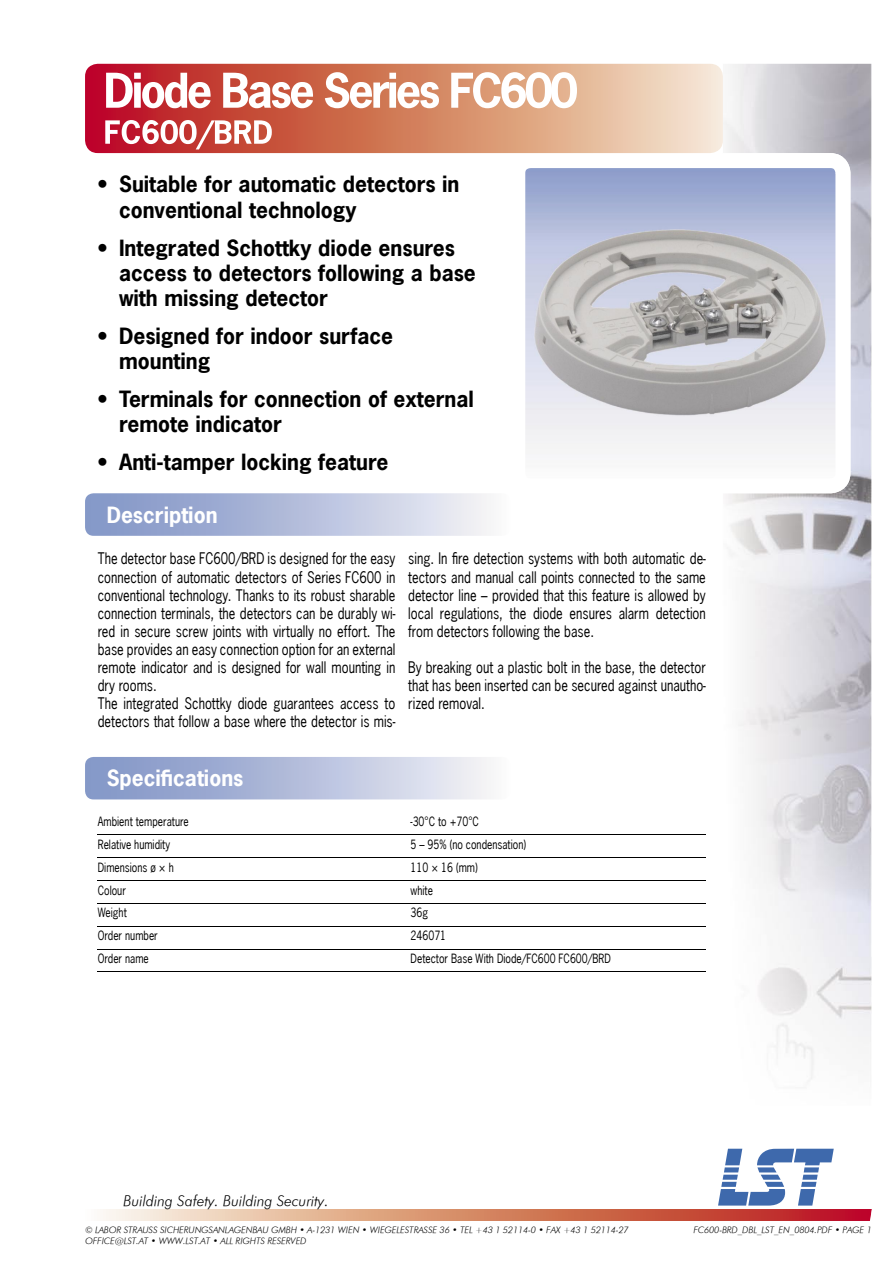
<style>
.page{position:relative;width:893px;height:1263px;background:#fff}
.page>*{position:absolute;margin:0;border:0;box-sizing:border-box;transform-origin:0 0}
.t1{font:84px "Logos";color:#3e69ac}
.t2{font:700 45px "News Gothic";letter-spacing:-.06em;color:#fff}
.t3{font:700 30px "News Gothic";color:#fff}
.t4{font:700 21px/25.2px "News Gothic";color:#000}
.t5{font:700 21px "News Gothic";color:#fff}
.t6{font:15px/18px "News Gothic";color:#000;text-align:justify;scale:.86 1}
.t7{font:15px "Futura Light LST";color:#000}
.t8{font:12px "News Gothic";color:#000;scale:.86 1}
.t9{font:9px/10.8px "Futura Light LST";color:#000}
</style>
<div class="page">
<img style="left:724px;top:64px;width:148px;height:1015px">
<svg style="left:103px;top:1210px;width:763px;height:10px;background:#d6856f"></svg>
<svg style="left:866px;top:1209px;width:6px;height:12px"></svg>
<svg style="left:510px;top:153px;width:340px;height:340px"></svg>
<svg style="left:85px;top:64px;width:638px;height:89px;background:#da907a"></svg>
<svg style="left:106px;top:72px;width:471px;height:36px;background:#cd664f"></svg>
<div style="left:105px;top:120px;width:167px;height:29px;background:linear-gradient(to right,#bc0a28,#c65638)"></div>
<div style="left:85px;top:493px;width:425px;height:43px;background:linear-gradient(to right,#7a8ec3,#f5f4f7);border-radius:9px"></div>
<div style="left:85px;top:757px;width:425px;height:42px;background:linear-gradient(to right,#7a8ec3,#f5f4f8);border-radius:9px"></div>
<hr style="left:98px;top:834px;width:608px;height:1px;background:#000">
<hr style="left:98px;top:857px;width:608px;height:1px;background:#000">
<hr style="left:98px;top:880px;width:608px;height:1px;background:#000">
<hr style="left:98px;top:903px;width:608px;height:1px;background:#000">
<hr style="left:98px;top:926px;width:608px;height:1px;background:#000">
<hr style="left:98px;top:949px;width:608px;height:1px;background:#000">
<hr style="left:98px;top:972px;width:608px;height:1px;background:#000">
<h2 class="t2" style="left:104px;top:61px;width:476px">Diode Base Series FC600</h2>
<h3 class="t3" style="left:104px;top:113px;width:171px">FC600/BRD</h3>
<h3 class="t4" style="left:119px;top:172px;width:342px;text-indent:-21px">• Suitable for automatic detectors in conventional technology</h3>
<h3 class="t4" style="left:119px;top:235px;width:358px;text-indent:-21px">• Integrated Schottky diode ensures access to detectors following a base with missing detector</h3>
<h3 class="t4" style="left:119px;top:323px;width:276px;text-indent:-21px">• Designed for indoor surface mounting</h3>
<h3 class="t4" style="left:119px;top:386px;width:356px;text-indent:-21px">• Terminals for connection of external remote indicator</h3>
<h3 class="t4" style="left:98px;top:449px;width:292px">• Anti-tamper locking feature</h3>
<h3 class="t5" style="left:107px;top:501px;width:112px">Description</h3>
<p class="t6" style="left:98px;top:550px;width:348px;text-align:left">The detector base FC600/BRD is designed for the easy connection of automatic detectors of Series FC600 in conventional technology. Thanks to its robust sharable connection terminals, the detectors can be durably wi&shy;red in secure screw joints with virtually no effort. The base provides an easy connection option for an external remote indicator and is designed for wall mounting in dry rooms.<br>The integrated Schottky diode guarantees access to detectors that follow a base where the detector is mis-</p>
<p class="t6" style="left:408px;top:550px;width:348px">sing. In fire detection systems with both automatic de&shy;tectors and manual call points connected to the same detector line – provided that this feature is allowed by local regulations, the diode ensures alarm detection from detectors following the base.</p>
<p class="t6" style="left:408px;top:658px;width:348px">By breaking out a plastic bolt in the base, the detector that has been inserted can be secured against unautho&shy;rized removal.</p>
<h3 class="t5" style="left:107px;top:764px;width:138px">Specifications</h3>
<p class="t8" style="left:98px;top:813px;width:107px">Ambient temperature</p>
<p class="t8" style="left:411px;top:813px;width:81px">-30°C to +70°C</p>
<p class="t8" style="left:98px;top:836px;width:86px">Relative humidity</p>
<p class="t8" style="left:411px;top:836px;width:136px">5 – 95% (no condensation)</p>
<p class="t8" style="left:98px;top:859px;width:90px">Dimensions ø × h</p>
<p class="t8" style="left:411px;top:859px;width:80px">110 × 16 (mm)</p>
<p class="t8" style="left:98px;top:882px;width:34px">Colour</p>
<p class="t8" style="left:411px;top:882px;width:28px">white</p>
<p class="t8" style="left:98px;top:905px;width:35px">Weight</p>
<p class="t8" style="left:411px;top:905px;width:22px">36g</p>
<p class="t8" style="left:98px;top:928px;width:71px">Order number</p>
<p class="t8" style="left:411px;top:928px;width:43px">246071</p>
<p class="t8" style="left:98px;top:951px;width:61px">Order name</p>
<p class="t8" style="left:411px;top:951px;width:234px">Detector Base With Diode/FC600 FC600/BRD</p>
<p class="t7" style="left:123px;top:1191px;width:207px">Building Safety. Building Security.</p>
<p class="t9" style="left:85px;top:1225px;width:545px">© LABOR STRAUSS SICHERUNGSANLAGENBAU GMBH • A-1231 WIEN • WIEGELESTRASSE 36 • TEL +43 1 52114-0 • FAX +43 1 52114-27<br>OFFICE@LST.AT • WWW.LST.AT • ALL RIGHTS RESERVED</p>
<h1 class="t1" style="left:719px;top:1138px;width:118px">A</h1>
<p class="t9" style="left:693px;top:1225px;width:180px">FC600-BRD_DBL_LST_EN_0804.PDF • PAGE 1</p>
</div>
